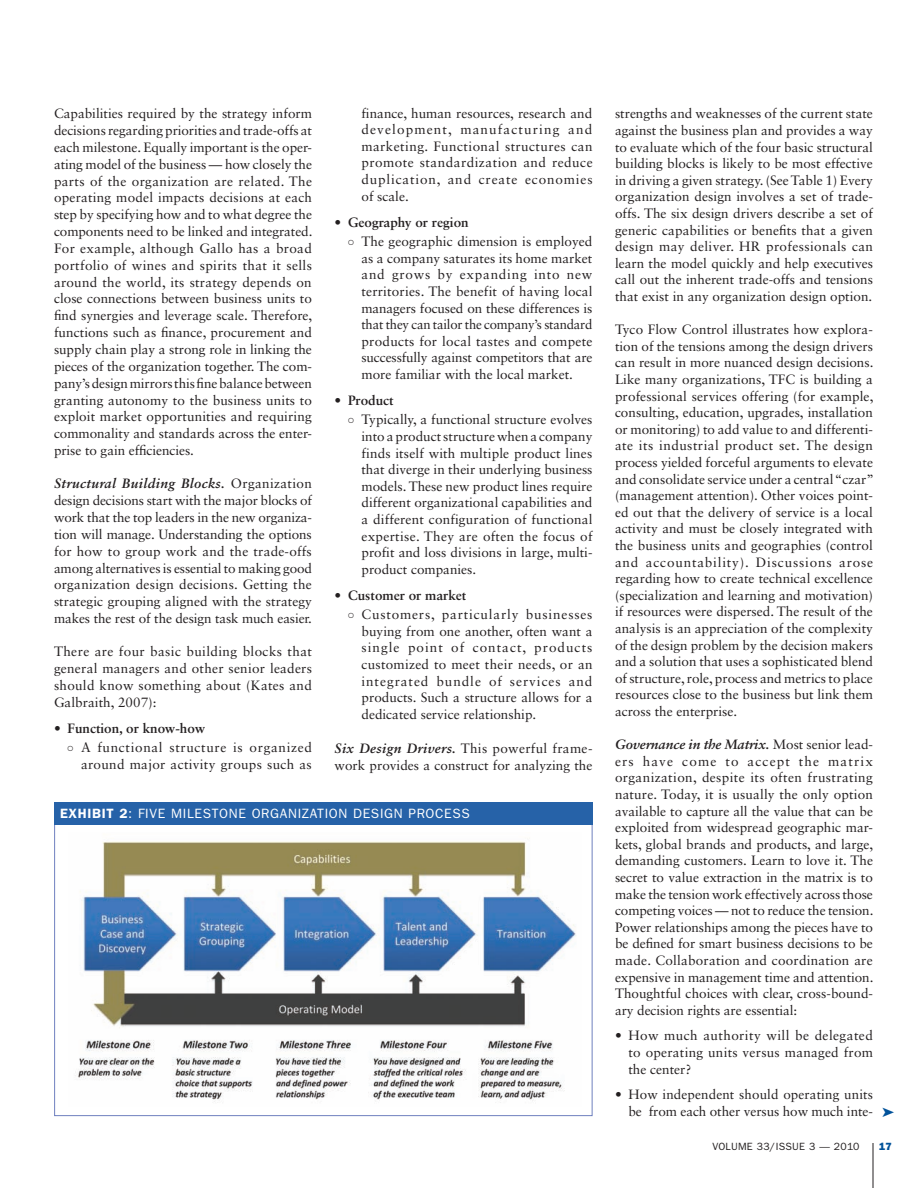
<style>
.page{position:relative;width:918px;height:1188px;background:#fff}
.page>*{position:absolute;margin:0;border:0;box-sizing:border-box;transform-origin:0 0}
.t1{font:13.5px/16.6px "Sabon LT Std";color:#231f20;text-align:justify}
.t2{font:13.5px/19.2px "Sabon LT Std";letter-spacing:.05em;color:#231f20}
.t3{font:13.5px/18.9px "Sabon LT Std";letter-spacing:.06em;color:#231f20}
.t4{font:13.5px "ITC Franklin Gothic Std";letter-spacing:.05em;color:#fff}
.t5{font:13.5px "Sabon LT Std";letter-spacing:.025em;color:#231f20}
.t6{font:600 13.5px "ITC Franklin Gothic Std";color:#fff}
.t7{font:10.5px "ITC Franklin Gothic Std";letter-spacing:.025em;color:#231f20}
.t8{font:10.5px "ITC Franklin Gothic Std Hvy";color:#01529a}
.s1{font-weight:700;font-style:italic}
.s2{font-weight:700}
.s3{font-family:"Universal Std Newswith Comm Pi";font-size:10.5px}
.s4{font-weight:600}
</style>
<div class="page">
<hr style="left:873px;top:1143px;width:1px;height:45px;background:#231f20">
<div style="left:54px;top:802px;width:538px;height:23px;background:#2662a8"></div>
<img style="left:78px;top:841px;width:498px;height:262px">
<p class="t1" style="left:54px;top:105px;width:260px">Capabilities required by the strategy inform decisions regarding priorities and trade-offs at each milestone. Equally important is the oper&shy;ating model of the business — how closely the parts of the organization are related. The operating model impacts decisions at each step by specifying how and to what degree the components need to be linked and integrated.<br>For example, although Gallo has a broad portfolio of wines and spirits that it sells around the world, its strategy depends on close connections between business units to find synergies and leverage scale. Therefore, functions such as finance, procurement and supply chain play a strong role in linking the pieces of the organization together. The com&shy;pany’s design mirrors this fine balance between granting autonomy to the business units to exploit market opportunities and requiring commonality and standards across the enter&shy;prise to gain efficiencies.</p>
<p class="t1" style="left:54px;top:475px;width:260px"><span class="s1">Structural Building Blocks.</span> Organization design decisions start with the major blocks of work that the top leaders in the new organiza&shy;tion will manage. Understanding the options for how to group work and the trade-offs among alternatives is essential to making good organization design decisions. Getting the strategic grouping aligned with the strategy makes the rest of the design task much easier.</p>
<p class="t1" style="left:54px;top:643px;width:260px">There are four basic building blocks that general managers and other senior leaders should know something about (Kates and Galbraith, 2007):</p>
<p class="t2" style="left:68px;top:718px;width:246px;text-indent:-13px"><span class="s2">• Function, or know-how<br></span><span class="s3">$$</span> A functional structure is organized</p>
<p class="t5" style="left:81px;top:756px;width:232px">around major activity groups such as</p>
<p class="t1" style="left:362px;top:104px;width:233px">finance, human resources, research and development, manufacturing and marketing. Functional structures can promote standardization and reduce duplication, and create economies of scale.</p>
<p class="t1" style="left:348px;top:213px;width:246px;line-height:18.9px;text-indent:-13px"><span class="s2">• Geography or region<br></span><span class="s3">$$</span> The geographic dimension is employed</p>
<p class="t1" style="left:362px;top:249px;width:233px">as a company saturates its home market and grows by expanding into new territories. The benefit of having local managers focused on these differences is that they can tailor the company’s standard products for local tastes and compete successfully against competitors that are more familiar with the local market.</p>
<p class="t1" style="left:348px;top:391px;width:246px;line-height:18.9px;text-indent:-14px"><span class="s2">• Product<br></span><span class="s3">$$</span> Typically, a functional structure evolves</p>
<p class="t1" style="left:362px;top:428px;width:233px">into a product structure when a company finds itself with multiple product lines that diverge in their underlying business models. These new product lines require different organizational capabilities and a different configuration of functional expertise. They are often the focus of profit and loss divisions in large, multi&shy;product companies.</p>
<p class="t3" style="left:348px;top:586px;width:246px;text-indent:-14px"><span class="s2">• Customer or market<br></span><span class="s3">$$</span> Customers, particularly businesses</p>
<p class="t1" style="left:362px;top:623px;width:233px">buying from one another, often want a single point of contact, products customized to meet their needs, or an integrated bundle of services and products. Such a structure allows for a dedicated service relationship.</p>
<p class="t1" style="left:334px;top:740px;width:259px"><span class="s1">Six Design Drivers.</span> This powerful frame&shy;work provides a construct for analyzing the</p>
<p class="t6" style="left:60px;top:805px;width:21px">Exhibit</p>
<p class="t4" style="left:120px;top:805px;width:28px"><span class="s4">2</span>: FIVE</p>
<p class="t4" style="left:171px;top:805px;width:13px">MILESTONE</p>
<p class="t4" style="left:252px;top:805px;width:12px">ORGANIZATION</p>
<p class="t4" style="left:353px;top:805px;width:12px">DESIGN</p>
<p class="t4" style="left:409px;top:805px;width:11px">PROCESS</p>
<p class="t1" style="left:615px;top:105px;width:260px">strengths and weaknesses of the current state against the business plan and provides a way to evaluate which of the four basic structural building blocks is likely to be most effective in driving a given strategy. (See Table 1) Every organization design involves a set of trade&shy;offs. The six design drivers describe a set of generic capabilities or benefits that a given design may deliver. HR professionals can learn the model quickly and help executives call out the inherent trade-offs and tensions that exist in any organization design option.</p>
<p class="t1" style="left:615px;top:321px;width:260px">Tyco Flow Control illustrates how explora&shy;tion of the tensions among the design drivers can result in more nuanced design decisions.<br>Like many organizations, TFC is building a professional services offering (for example, consulting, education, upgrades, installation or monitoring) to add value to and differenti&shy;ate its industrial product set. The design process yielded forceful arguments to elevate and consolidate service under a central “czar” (management attention). Other voices point&shy;ed out that the delivery of service is a local activity and must be closely integrated with the business units and geographies (control and accountability). Discussions arose regarding how to create technical excellence (specialization and learning and motivation) if resources were dispersed. The result of the analysis is an appreciation of the complexity of the design problem by the decision makers and a solution that uses a sophisticated blend of structure, role, process and metrics to place resources close to the business but link them across the enterprise.</p>
<p class="t1" style="left:615px;top:736px;width:260px"><span class="s1">Governance in the Matrix.</span> Most senior lead&shy;ers have come to accept the matrix organization, despite its often frustrating nature. Today, it is usually the only option available to capture all the value that can be exploited from widespread geographic mar&shy;kets, global brands and products, and large, demanding customers. Learn to love it. The secret to value extraction in the matrix is to make the tension work effectively across those competing voices — not to reduce the tension.<br>Power relationships among the pieces have to be defined for smart business decisions to be made. Collaboration and coordination are expensive in management time and attention.<br>Thoughtful choices with clear, cross-bound&shy;ary decision rights are essential:</p>
<p class="t1" style="left:629px;top:1027px;width:246px;text-indent:-14px">• How much authority will be delegated to operating units versus managed from the center?</p>
<p class="t1" style="left:615px;top:1086px;width:259px;text-align:right">• How independent should operating units be from each other versus how much inte-</p>
<p class="t7" style="left:712px;top:1141px;width:9px">VOLUME</p>
<p class="t7" style="left:757px;top:1141px;width:25px">33/ISSUE</p>
<p class="t7" style="left:809px;top:1141px;width:52px">3 — 2010</p>
<p class="t8" style="left:879px;top:1140px;width:14px">17</p>
</div>
